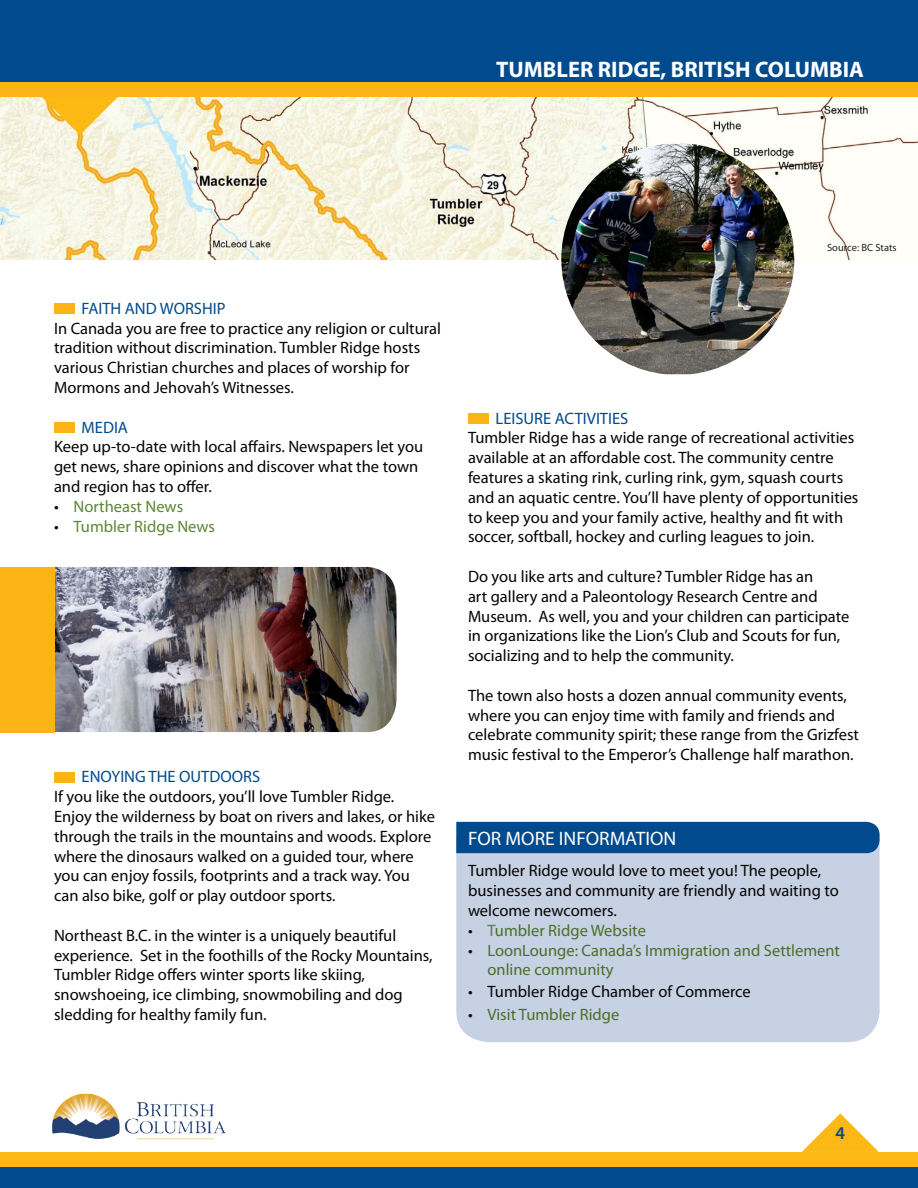
<style>
.page{position:relative;width:918px;height:1188px;background:#fff}
.page>*{position:absolute;margin:0;border:0;box-sizing:border-box;transform-origin:0 0}
.t1{font:700 22.5px "Myriad Pro";color:#fff}
.t2{font:19.5px "Myriad Pro";color:#fff}
.t3{font:600 18px "Myriad Pro";color:#004a8d}
.t4{font:16.5px/19.8px "Myriad Pro";color:#040503}
.t5{font:16.5px/19.8px "Myriad Pro";color:#4a6f28}
.t6{font:16.5px "Myriad Pro";color:#004a8d}
.t7{font:16.5px "Myriad Pro";color:#5d8635}
.t8{font:10.5px "Myriad Pro";color:#231f20}
.s1{color:#040503}
.s2{color:#588032}
</style>
<div class="page">
<img style="left:0;top:97px;width:918px;height:163px">
<div style="left:456px;top:853px;width:424px;height:189px;background:#c7d1e4"></div>
<div style="left:456px;top:822px;width:424px;height:31px;background:#004a8d"></div>
<div style="left:54px;top:303px;width:21px;height:11px;background:#fbb316"></div>
<div style="left:54px;top:422px;width:21px;height:11px;background:#fbb316"></div>
<div style="left:54px;top:772px;width:21px;height:10px;background:#fbb316"></div>
<div style="left:468px;top:413px;width:21px;height:11px;background:#fbb316"></div>
<img style="left:561px;top:144px;width:233px;height:230px">
<img style="left:55px;top:567px;width:342px;height:165px">
<div style="left:0;top:567px;width:55px;height:165px;background:#fbb316"></div>
<div style="left:0;top:0;width:918px;height:82px;background:#004a8d"></div>
<div style="left:0;top:82px;width:918px;height:15px;background:#fbb316"></div>
<svg style="left:40px;top:97px;width:78px;height:38px;background:#f9d476"></svg>
<img style="left:52px;top:1093px;width:174px;height:47px">
<div style="left:0;top:1167px;width:918px;height:21px;background:#004a8d"></div>
<div style="left:0;top:1152px;width:918px;height:15px;background:#fcb814"></div>
<svg style="left:802px;top:1113px;width:77px;height:39px"></svg>
<h1 class="t1" style="left:496px;top:54px;width:369px">TUMBLER RIDGE, BRITISH COLUMBIA</h1>
<p class="t6" style="left:82px;top:298px;width:145px">FAITH AND WORSHIP</p>
<p class="t4" style="left:54px;top:318px;width:389px">In Canada you are free to practice any religion or cultural tradition without discrimination. Tumbler Ridge hosts various Christian churches and places of worship for</p>
<p class="t4" style="left:54px;top:377px;width:241px">Mormons and Jehovah’s Witnesses.</p>
<p class="t6" style="left:82px;top:417px;width:48px">MEDIA</p>
<p class="t4" style="left:54px;top:437px;width:371px">Keep up-to-date with local affairs. Newspapers let you</p>
<p class="t4" style="left:54px;top:457px;width:366px">get news, share opinions and discover what the town</p>
<p class="t4" style="left:54px;top:476px;width:159px">and region has to offer.</p>
<p class="t7" style="left:54px;top:496px;width:131px"><span class="s1">•</span> Northeast News</p>
<p class="t7" style="left:54px;top:516px;width:163px"><span class="s1">•</span> Tumbler Ridge News</p>
<p class="t6" style="left:82px;top:767px;width:180px">ENOYING THE OUTDOORS</p>
<p class="t4" style="left:54px;top:787px;width:342px">If you like the outdoors, you’ll love Tumbler Ridge.</p>
<p class="t4" style="left:54px;top:806px;width:383px">Enjoy the wilderness by boat on rivers and lakes, or hike through the trails in the mountains and woods. Explore where the dinosaurs walked on a guided tour, where</p>
<p class="t4" style="left:54px;top:866px;width:357px">you can enjoy fossils, footprints and a track way. You</p>
<p class="t4" style="left:54px;top:886px;width:283px">can also bike, golf or play outdoor sports.</p>
<p class="t4" style="left:54px;top:925px;width:344px">Northeast B.C. in the winter is a uniquely beautiful</p>
<p class="t4" style="left:54px;top:945px;width:380px">experience. Set in the foothills of the Rocky Mountains,<br>Tumbler Ridge offers winter sports like skiing,</p>
<p class="t4" style="left:54px;top:985px;width:350px">snowshoeing, ice climbing, snowmobiling and dog</p>
<p class="t4" style="left:54px;top:1004px;width:214px">sledding for healthy family fun.</p>
<p class="t8" style="left:827px;top:241px;width:71px">Source: BC Stats</p>
<p class="t6" style="left:496px;top:408px;width:134px">LEISURE ACTIVITIES</p>
<p class="t4" style="left:468px;top:428px;width:392px">Tumbler Ridge has a wide range of recreational activities available at an affordable cost. The community centre features a skating rink, curling rink, gym, squash courts and an aquatic centre. You’ll have plenty of opportunities to keep you and your family active, healthy and fit with soccer, softball, hockey and curling leagues to join.</p>
<p class="t4" style="left:468px;top:566px;width:347px">Do you like arts and culture? Tumbler Ridge has an</p>
<p class="t4" style="left:468px;top:586px;width:351px">art gallery and a Paleontology Research Centre and</p>
<p class="t4" style="left:468px;top:606px;width:383px">Museum. As well, you and your children can participate in organizations like the Lion’s Club and Scouts for fun,</p>
<p class="t4" style="left:468px;top:646px;width:267px">socializing and to help the community.</p>
<p class="t4" style="left:468px;top:685px;width:393px">The town also hosts a dozen annual community events, where you can enjoy time with family and friends and celebrate community spirit; these range from the Grizfest music festival to the Emperor’s Challenge half marathon.</p>
<p class="t2" style="left:468px;top:826px;width:210px">FOR MORE INFORMATION</p>
<p class="t4" style="left:468px;top:861px;width:372px">Tumbler Ridge would love to meet you! The people, businesses and community are friendly and waiting to welcome newcomers.</p>
<p class="t5" style="left:468px;top:920px;width:179px"><span class="s1">•</span> <span class="s2">T</span>umbler Ridge Website</p>
<p class="t5" style="left:488px;top:940px;width:354px;text-indent:-20px"><span class="s1">•</span> LoonLounge: Canada’s Immigration and Settlement online community</p>
<p class="t4" style="left:468px;top:981px;width:284px">• Tumbler Ridge Chamber of Commerce</p>
<p class="t5" style="left:468px;top:1004px;width:153px"><span class="s1">•</span> Visit Tumbler Ridge</p>
<p class="t3" style="left:836px;top:1122px;width:11px">4</p>
</div>
